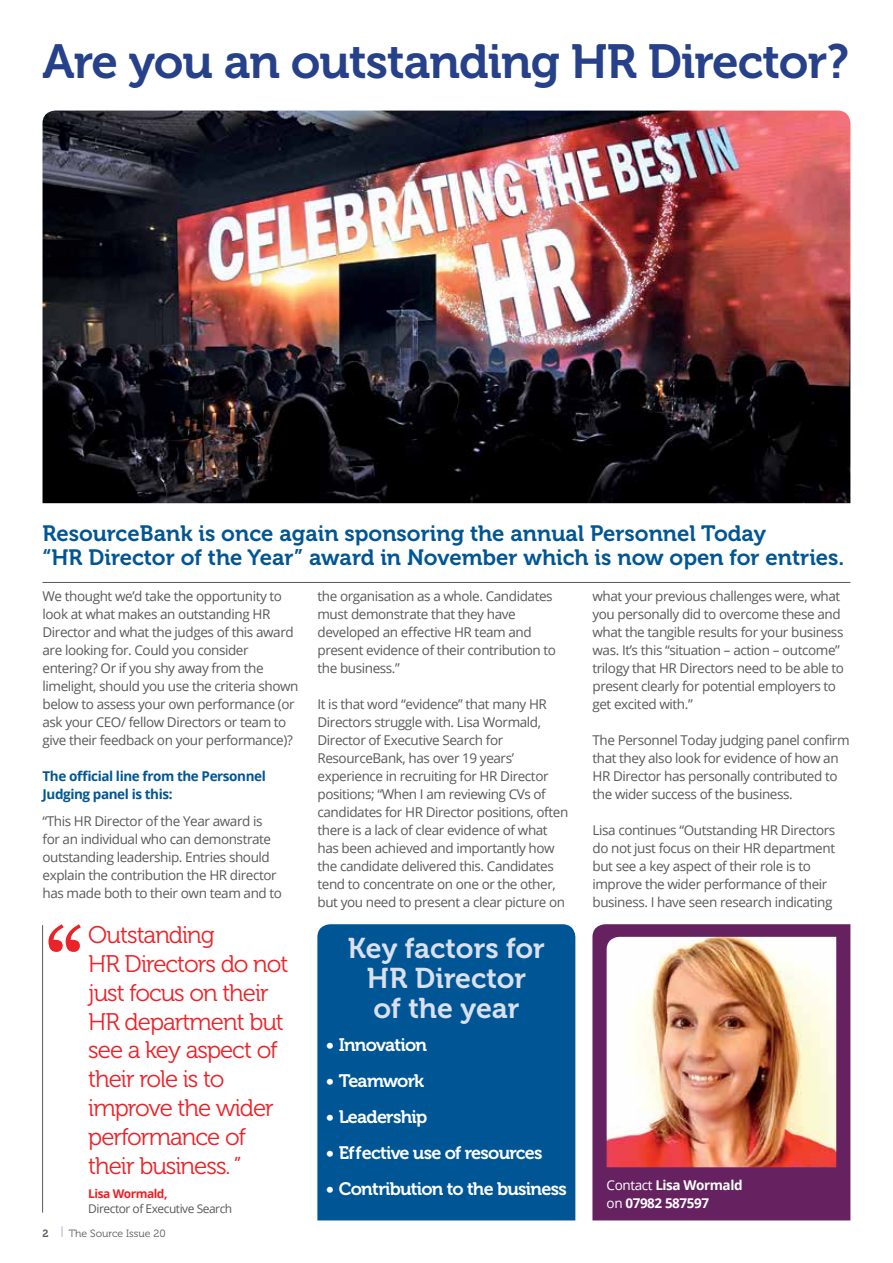
<style>
.page{position:relative;width:893px;height:1263px;background:#fff}
.page>*{position:absolute;margin:0;border:0;box-sizing:border-box;transform-origin:0 0}
.t1{font:47.7px "Museo 700";letter-spacing:-.02em;color:#26418a}
.t2{font:28.5px/30px "Museo 700";color:#dae0ee;text-align:center}
.t3{font:24px/28.8px "Museo 300";letter-spacing:-.04em;color:#ed2127}
.t4{font:22.2px/24px "Museo 700";color:#005695}
.t5{font:18px "Museo 700";letter-spacing:-.04em;color:#fff}
.t6{font:13.5px/18px "Open Sans";letter-spacing:-.03em;color:#58595b}
.t7{font:700 13.5px/18px "Open Sans";letter-spacing:-.03em;color:#005695}
.t8{font:700 13.5px/18px "Open Sans";letter-spacing:-.03em;color:#fff}
.t9{font:12px "Open Sans";letter-spacing:-.04em;color:#58595b}
.t10{font:700 12px "Open Sans";letter-spacing:-.04em;color:#ed2127}
.t11{font:10.5px "Museo 300";color:#58595b}
.t12{font:10.5px "Museo 700";color:#58595b}
.s1{font-weight:400}
</style>
<div class="page">
<img style="left:43px;top:111px;width:807px;height:392px">
<div style="left:592px;top:924px;width:258px;height:296px;background:#662160"></div>
<img style="left:607px;top:937px;width:229px;height:230px">
<hr style="left:43px;top:582px;width:807px;height:1px;background:#58595b">
<div style="left:317px;top:924px;width:258px;height:296px;background:#005695"></div>
<hr style="left:42px;top:925px;width:1px;height:287px;background:#58595b">
<svg style="left:48px;top:924px;width:33px;height:28px"></svg>
<h1 class="t1" style="left:43px;top:35px;width:808px">Are you an outstanding HR Director?</h1>
<h3 class="t4" style="left:43px;top:522px;width:803px">ResourceBank is once again sponsoring the annual Personnel Today<br>“HR Director of the Year” award in November which is now open for entries.</h3>
<p class="t6" style="left:43px;top:587px;width:258px">We thought we’d take the opportunity to look at what makes an outstanding HR Director and what the judges of this award are looking for. Could you consider entering? Or if you shy away from the limelight, should you use the criteria shown below to assess your own performance (or ask your CEO/ fellow Directors or team to give their feedback on your performance)?</p>
<p class="t7" style="left:43px;top:767px;width:225px">The official line from the Personnel<br>Judging panel is this:</p>
<p class="t6" style="left:43px;top:811px;width:241px">“This HR Director of the Year award is for an individual who can demonstrate outstanding leadership. Entries should explain the contribution the HR director has made both to their own team and to</p>
<p class="t6" style="left:592px;top:587px;width:253px">what your previous challenges were, what you personally did to overcome these and what the tangible results for your business was. It’s this “situation – action – outcome” trilogy that HR Directors need to be able to present clearly for potential employers to get excited with.”</p>
<p class="t6" style="left:592px;top:731px;width:259px">The Personnel Today judging panel confirm that they also look for evidence of how an HR Director has personally contributed to the wider success of the business.</p>
<p class="t6" style="left:592px;top:821px;width:244px">Lisa continues “Outstanding HR Directors do not just focus on their HR department but see a key aspect of their role is to improve the wider performance of their business. I have seen research indicating</p>
<p class="t6" style="left:317px;top:587px;width:240px">the organisation as a whole. Candidates must demonstrate that they have developed an effective HR team and present evidence of their contribution to the business.”</p>
<p class="t6" style="left:317px;top:695px;width:252px">It is that word “evidence” that many HR Directors struggle with. Lisa Wormald, Director of Executive Search for ResourceBank, has over 19 years’ experience in recruiting for HR Director positions; “When I am reviewing CVs of candidates for HR Director positions, often there is a lack of clear evidence of what has been achieved and importantly how the candidate delivered this. Candidates tend to concentrate on one or the other, but you need to present a clear picture on</p>
<h3 class="t3" style="left:88px;top:921px;width:202px">Outstanding<br>HR Directors do not just focus on their<br>HR department but see a key aspect of their role is to improve the wider performance of their business. ”</h3>
<p class="t10" style="left:88px;top:1185px;width:81px">Lisa Wormald,</p>
<p class="t9" style="left:88px;top:1200px;width:145px">Director of Executive Search</p>
<p class="t12" style="left:43px;top:1227px;width:8px">2</p>
<p class="t11" style="left:69px;top:1227px;width:98px">The Source Issue 20</p>
<h2 class="t2" style="left:348px;top:934px;width:199px">Key factors for<br>HR Director<br>of the year</h2>
<h3 class="t5" style="left:326px;top:1035px;width:103px">• Innovation</h3>
<h3 class="t5" style="left:326px;top:1071px;width:100px">• Teamwork</h3>
<h3 class="t5" style="left:326px;top:1107px;width:103px">• Leadership</h3>
<h3 class="t5" style="left:326px;top:1143px;width:218px">• Effective use of resources</h3>
<h3 class="t5" style="left:326px;top:1179px;width:242px">• Contribution to the business</h3>
<p class="t8" style="left:607px;top:1176px;width:137px"><span class="s1">Contact</span> Lisa Wormald <span class="s1">on</span> 07982 587597</p>
</div>
